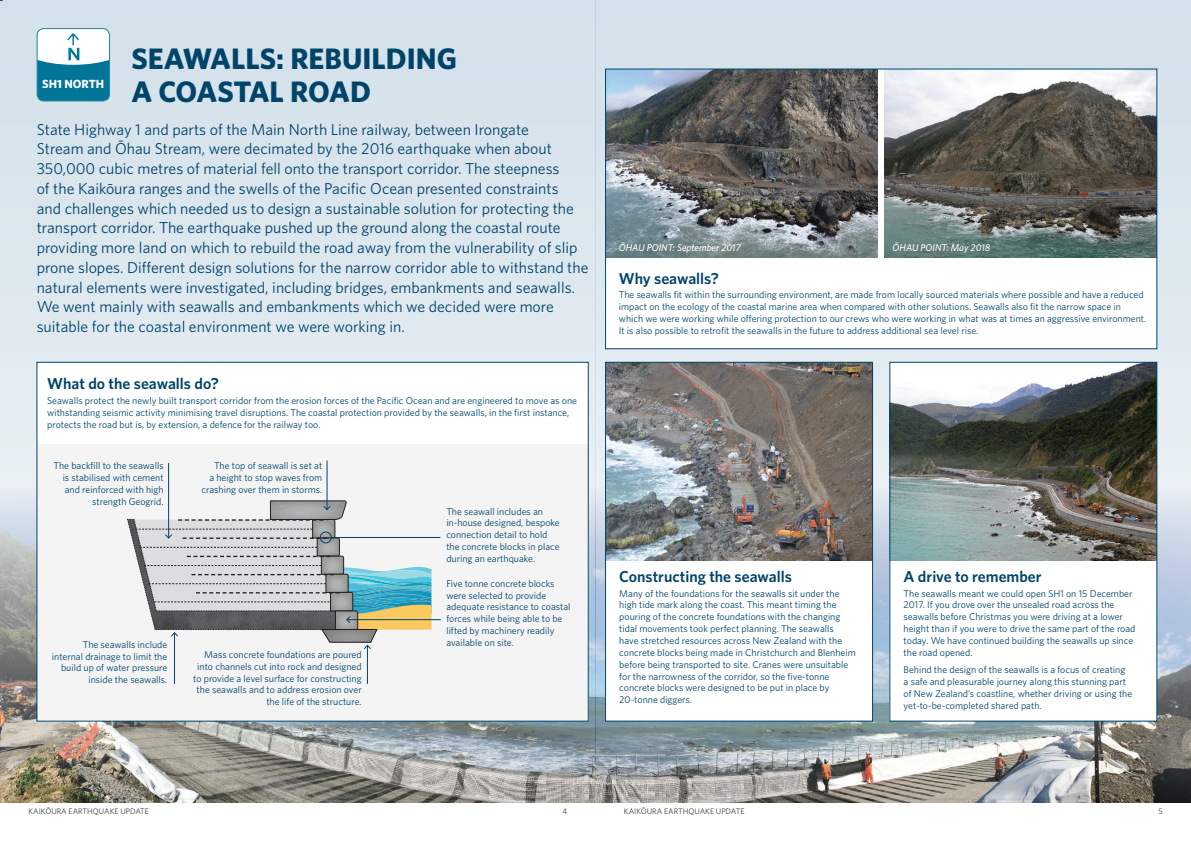
<style>
.page{position:relative;width:1191px;height:842px;background:#fff}
.page>*{position:absolute;margin:0;border:0;box-sizing:border-box;transform-origin:0 0}
.t1{font:700 29.6px/32.6px "Whitney";color:#00446a}
.t2{font:15.8px/19.8px "Whitney";color:#00446a}
.t3{font:600 15.8px "Whitney";color:#00446a}
.t4{font:700 11.9px "Whitney";color:#fff}
.t5{font:9.9px/11.9px "Whitney";color:#00446a}
.t6{font:italic 500 9.9px "Whitney";color:#fff}
.t7{font:8px "Whitney";color:#3e3e3f}
</style>
<div class="page">
<div style="left:0;top:0;width:595px;height:755px;background:#dae5ed"></div>
<img style="left:0;top:487px;width:1191px;height:315px">
<div style="left:37px;top:29px;width:72px;height:72px;background:#007598;border-radius:7px"></div>
<div style="left:37px;top:28px;width:73px;height:73px;border:1px solid #2486a7;border-radius:7px"></div>
<svg style="left:37px;top:29px;width:72px;height:36px;background:#e3eff3"></svg>
<div style="left:37px;top:362px;width:551px;height:359px;background:#fff"></div>
<div style="left:37px;top:444px;width:551px;height:276px;background:#f4f4f4"></div>
<hr style="left:367px;top:645px;width:1px;height:39px;background:#00446a">
<hr style="left:174px;top:633px;width:1px;height:51px;background:#00446a">
<hr style="left:168px;top:463px;width:1px;height:75px;background:#00446a">
<hr style="left:331px;top:537px;width:109px;height:1px;background:#00446a">
<hr style="left:347px;top:619px;width:94px;height:1px;background:#00446a">
<hr style="left:327px;top:460px;width:1px;height:50px;background:#00446a">
<svg style="left:127px;top:500px;width:304px;height:149px"></svg>
<svg style="left:595px;top:0;width:596px;height:755px;background:#c4d0d9"></svg>
<div style="left:605px;top:69px;width:551px;height:280px;background:#fff"></div>
<img style="left:884px;top:71px;width:271px;height:186px">
<img style="left:607px;top:71px;width:270px;height:186px">
<div style="left:605px;top:69px;width:552px;height:280px;border:1px solid #00446a"></div>
<div style="left:605px;top:362px;width:267px;height:359px;background:#fff"></div>
<img style="left:607px;top:364px;width:263px;height:197px">
<div style="left:605px;top:362px;width:267px;height:359px;border:1px solid #00446a"></div>
<div style="left:890px;top:362px;width:266px;height:359px;background:#fff"></div>
<img style="left:891px;top:364px;width:264px;height:196px">
<div style="left:889px;top:362px;width:268px;height:359px;border:1px solid #00446a"></div>
<p class="t1" style="left:132px;top:42px;width:327px">SEAWALLS: REBUILDING<br>A COASTAL ROAD</p>
<p class="t4" style="left:42px;top:76px;width:63px">SH1 NORTH</p>
<p class="t2" style="left:37px;top:119px;width:553px">State Highway 1 and parts of the Main North Line railway, between Irongate<br>Stream and Ōhau Stream, were decimated by the 2016 earthquake when about 350,000 cubic metres of material fell onto the transport corridor. The steepness<br>of the Kaikōura ranges and the swells of the Pacific Ocean presented constraints<br>and challenges which needed us to design a sustainable solution for protecting the transport corridor. The earthquake pushed up the ground along the coastal route providing more land on which to rebuild the road away from the vulnerability of slip prone slopes. Different design solutions for the narrow corridor able to withstand the natural elements were investigated, including bridges, embankments and seawalls.<br>We went mainly with seawalls and embankments which we decided were more suitable for the coastal environment we were working in.</p>
<p class="t2" style="left:142px;top:257px;width:11px">f</p>
<p class="t3" style="left:47px;top:373px;width:173px">What do the seawalls do?</p>
<p class="t5" style="left:47px;top:394px;width:531px">Seawalls protect the newly built transport corridor from the erosion forces of the Pacific Ocean and are engineered to move as one withstanding seismic activity minimising travel disruptions. The coastal protection provided by the seawalls, in the first instance, protects the road but is, by extension, a defence for the railway too.</p>
<p class="t5" style="left:54px;top:460px;width:112px;text-align:right">The backfill to the seawalls is stabilised with cement and reinforced with high strength Geogrid.</p>
<p class="t5" style="left:201px;top:460px;width:122px;text-align:right">The top of seawall is set at<br>a height to stop waves from crashing over them in storms.</p>
<p class="t5" style="left:52px;top:638px;width:117px;text-align:right">The seawalls include internal drainage to limit the build up of water pressure inside the seawalls.</p>
<p class="t5" style="left:193px;top:648px;width:170px;text-align:right">Mass concrete foundations are poured into channels cut into rock and designed to provide a level surface for constructing the seawalls and to address erosion over the life of the structure.</p>
<p class="t5" style="left:446px;top:505px;width:115px">The seawall includes an in-house designed, bespoke connection detail to hold the concrete blocks in place during an earthquake.</p>
<p class="t5" style="left:446px;top:577px;width:126px">Five tonne concrete blocks were selected to provide adequate resistance to coastal forces while being able to be lifted by machinery readily available on site.</p>
<p class="t6" style="left:619px;top:241px;width:123px">ŌHAU POINT: September 2017</p>
<p class="t6" style="left:892px;top:241px;width:99px">ŌHAU POINT: May 2018</p>
<p class="t3" style="left:619px;top:268px;width:102px">Why seawalls?</p>
<p class="t5" style="left:619px;top:289px;width:529px">The seawalls fit within the surrounding environment, are made from locally sourced materials where possible and have a reduced impact on the ecology of the coastal marine area when compared with other solutions. Seawalls also fit the narrow space in which we were working while offering protection to our crews who were working in what was at times an aggressive environment.<br>It is also possible to retrofit the seawalls in the future to address additional sea level rise.</p>
<p class="t5" style="left:746px;top:312px;width:7px">f</p>
<p class="t3" style="left:619px;top:566px;width:174px">Constructing the seawalls</p>
<p class="t5" style="left:619px;top:587px;width:238px">Many of the foundations for the seawalls sit under the high tide mark along the coast. This meant timing the pouring of the concrete foundations with the changing tidal movements took perfect planning. The seawalls<br>have stretched resources across New Zealand with the concrete blocks being made in Christchurch and Blenheim before being transported to site. Cranes were unsuitable for the narrowness of the corridor, so the five-tonne concrete blocks were designed to be put in place by 20-tonne diggers.</p>
<p class="t5" style="left:641px;top:670px;width:6px">e</p>
<p class="t3" style="left:903px;top:566px;width:140px">A drive to remember</p>
<p class="t5" style="left:903px;top:587px;width:233px">The seawalls meant we could open SH1 on 15 December 2017. If you drove over the unsealed road across the seawalls before Christmas you were driving at a lower height than if you were to drive the same part of the road today. We have continued building the seawalls up since the road opened.</p>
<p class="t5" style="left:903px;top:664px;width:230px">Behind the design of the seawalls is a focus of creating a safe and pleasurable journey along this stunning part of New Zealand’s coastline, whether driving or using the yet-to-be-completed shared path.</p>
<p class="t3" style="left:1028px;top:566px;width:9px">e</p>
<p class="t7" style="left:28px;top:805px;width:122px">KAIKŌURA EARTHQUAKE UPDATE</p>
<p class="t7" style="left:562px;top:805px;width:6px">4</p>
<p class="t7" style="left:624px;top:805px;width:122px">KAIKŌURA EARTHQUAKE UPDATE</p>
<p class="t7" style="left:1158px;top:805px;width:6px">5</p>
</div>
